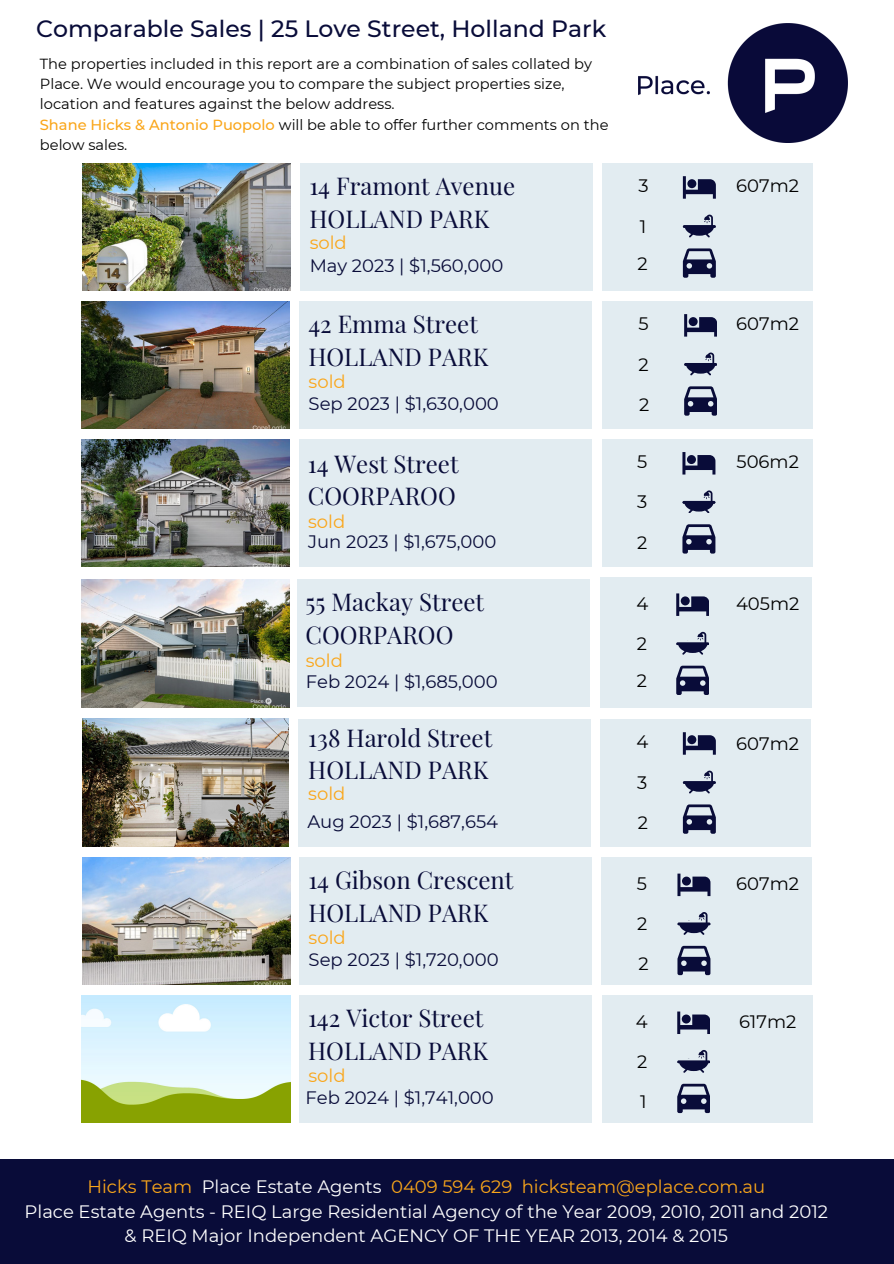
<style>
.page{position:relative;width:894px;height:1264px;background:#fff}
.page>*{position:absolute;margin:0;border:0;box-sizing:border-box;transform-origin:0 0}
.t1{font:24px/32.7px "Playfair Display";color:#090c39}
.t2{font:500 23.55px "Montserrat";color:#090c39}
.t3{font:18px/24.8px "Montserrat";color:#fff;text-align:center}
.t4{font:18px "Montserrat";color:#090c39}
.t5{font:18px "Montserrat";color:#000}
.t6{font:18px "Montserrat";color:#faa61a}
.t7{font:14.55px/20.1px "Montserrat";color:#000}
.s1{font-weight:500;color:#faa61a}
.s2{color:#faa61a}
</style>
<div class="page">
<img style="left:638px;top:23px;width:209px;height:120px">
<div style="left:0;top:1159px;width:893px;height:104px;background:#090c39"></div>
<img style="left:82px;top:163px;width:208px;height:127px">
<div style="left:300px;top:163px;width:293px;height:127px;background:#e2ecf1"></div>
<div style="left:602px;top:163px;width:210px;height:127px;background:#e2ecf1"></div>
<svg style="left:682px;top:176px;width:33px;height:23px"></svg>
<svg style="left:682px;top:248px;width:33px;height:30px"></svg>
<svg style="left:682px;top:215px;width:33px;height:22px"></svg>
<div style="left:673px;top:209px;width:29px;height:14px;background:#e2ecf1"></div>
<img style="left:81px;top:580px;width:208px;height:127px">
<div style="left:297px;top:580px;width:292px;height:127px;background:#e2ecf1"></div>
<img style="left:81px;top:439px;width:208px;height:127px">
<div style="left:299px;top:439px;width:292px;height:127px;background:#e2ecf1"></div>
<div style="left:601px;top:439px;width:210px;height:127px;background:#e2ecf1"></div>
<svg style="left:682px;top:452px;width:33px;height:22px"></svg>
<svg style="left:682px;top:524px;width:32px;height:29px"></svg>
<svg style="left:682px;top:490px;width:32px;height:23px"></svg>
<div style="left:673px;top:485px;width:29px;height:13px;background:#e2ecf1"></div>
<img style="left:81px;top:301px;width:208px;height:127px">
<div style="left:299px;top:301px;width:293px;height:127px;background:#e2ecf1"></div>
<div style="left:601px;top:301px;width:210px;height:127px;background:#e2ecf1"></div>
<svg style="left:684px;top:314px;width:32px;height:22px"></svg>
<svg style="left:684px;top:386px;width:32px;height:29px"></svg>
<svg style="left:684px;top:352px;width:32px;height:23px"></svg>
<div style="left:675px;top:347px;width:28px;height:13px;background:#e2ecf1"></div>
<div style="left:600px;top:577px;width:211px;height:130px;background:#e2ecf1"></div>
<svg style="left:676px;top:593px;width:32px;height:23px"></svg>
<svg style="left:676px;top:665px;width:32px;height:30px"></svg>
<svg style="left:676px;top:632px;width:32px;height:22px"></svg>
<div style="left:667px;top:626px;width:29px;height:14px;background:#e2ecf1"></div>
<img style="left:82px;top:718px;width:206px;height:128px">
<div style="left:298px;top:719px;width:292px;height:127px;background:#e2ecf1"></div>
<div style="left:600px;top:719px;width:210px;height:127px;background:#e2ecf1"></div>
<svg style="left:682px;top:732px;width:33px;height:22px"></svg>
<svg style="left:682px;top:804px;width:33px;height:29px"></svg>
<svg style="left:682px;top:770px;width:33px;height:23px"></svg>
<div style="left:673px;top:765px;width:29px;height:13px;background:#e2ecf1"></div>
<img style="left:82px;top:857px;width:208px;height:127px">
<div style="left:299px;top:857px;width:293px;height:127px;background:#e2ecf1"></div>
<div style="left:601px;top:857px;width:210px;height:127px;background:#e2ecf1"></div>
<svg style="left:677px;top:873px;width:33px;height:23px"></svg>
<svg style="left:677px;top:945px;width:33px;height:30px"></svg>
<svg style="left:677px;top:912px;width:33px;height:22px"></svg>
<div style="left:668px;top:906px;width:29px;height:14px;background:#e2ecf1"></div>
<img style="left:82px;top:995px;width:208px;height:127px">
<div style="left:299px;top:995px;width:292px;height:127px;background:#e2ecf1"></div>
<div style="left:601px;top:995px;width:210px;height:127px;background:#e2ecf1"></div>
<svg style="left:677px;top:1011px;width:32px;height:23px"></svg>
<svg style="left:677px;top:1083px;width:32px;height:29px"></svg>
<svg style="left:677px;top:1050px;width:32px;height:22px"></svg>
<div style="left:668px;top:1044px;width:29px;height:13px;background:#e2ecf1"></div>
<p class="t2" style="left:36px;top:14px;width:571px">Comparable Sales | 25 Love Street, Holland Park</p>
<p class="t7" style="left:40px;top:54px;width:553px">The properties included in this report are a combination of sales collated by<br>Place. We would encourage you to compare the subject properties size, location and features against the below address.</p>
<p class="t7" style="left:40px;top:114px;width:570px"><span class="s1">Shane Hicks &amp; Antonio Puopolo</span> will be able to offer further comments on the below sales.</p>
<p class="t1" style="left:309px;top:169px;width:207px">14 Framont Avenue</p>
<p class="t5" style="left:736px;top:175px;width:64px">607m2</p>
<p class="t1" style="left:309px;top:201px;width:181px">HOLLAND PARK</p>
<p class="t4" style="left:309px;top:254px;width:195px">May 2023 | $1,560,000</p>
<h3 class="t5" style="left:638px;top:175px;width:12px">3</h3>
<h3 class="t5" style="left:639px;top:215px;width:8px">1</h3>
<p class="t6" style="left:309px;top:231px;width:39px">sold</p>
<p class="t5" style="left:637px;top:252px;width:12px">2</p>
<p class="t1" style="left:308px;top:306px;width:171px">42 Emma Street</p>
<h3 class="t5" style="left:736px;top:313px;width:64px">607m2</h3>
<p class="t1" style="left:308px;top:339px;width:181px">HOLLAND PARK</p>
<p class="t4" style="left:308px;top:392px;width:192px">Sep 2023 | $1,630,000</p>
<h3 class="t5" style="left:638px;top:313px;width:12px">5</h3>
<h2 class="t5" style="left:638px;top:353px;width:12px">2</h2>
<h3 class="t5" style="left:639px;top:393px;width:12px">2</h3>
<p class="t6" style="left:308px;top:371px;width:39px">sold</p>
<p class="t1" style="left:308px;top:446px;width:152px">14 West Street</p>
<p class="t5" style="left:736px;top:451px;width:64px">506m2</p>
<p class="t1" style="left:308px;top:479px;width:149px">COORPAROO</p>
<p class="t4" style="left:308px;top:530px;width:189px">Jun 2023 | $1,675,000</p>
<h3 class="t5" style="left:637px;top:451px;width:12px">5</h3>
<p class="t5" style="left:637px;top:491px;width:12px">3</p>
<p class="t5" style="left:637px;top:531px;width:12px">2</p>
<p class="t6" style="left:308px;top:511px;width:39px">sold</p>
<p class="t1" style="left:305px;top:585px;width:180px">55 Mackay Street<br>COORPAROO</p>
<h3 class="t4" style="left:306px;top:670px;width:193px">Feb 2024 | $1,685,000</h3>
<h2 class="t6" style="left:306px;top:649px;width:39px">sold</h2>
<p class="t5" style="left:636px;top:592px;width:13px">4</p>
<p class="t5" style="left:636px;top:632px;width:12px">2</p>
<p class="t5" style="left:636px;top:669px;width:12px">2</p>
<h3 class="t5" style="left:735px;top:592px;width:65px">405m2</h3>
<p class="t1" style="left:308px;top:720px;width:185px">138 Harold Street</p>
<p class="t5" style="left:736px;top:732px;width:64px">607m2</p>
<p class="t1" style="left:308px;top:753px;width:181px">HOLLAND PARK</p>
<p class="t4" style="left:307px;top:810px;width:192px">Aug 2023 | $1,687,654</p>
<h2 class="t5" style="left:636px;top:731px;width:13px">4</h2>
<h3 class="t5" style="left:637px;top:771px;width:12px">3</h3>
<h3 class="t5" style="left:637px;top:811px;width:12px">2</h3>
<p class="t6" style="left:308px;top:782px;width:39px">sold</p>
<h3 class="t1" style="left:308px;top:862px;width:206px">14 Gibson Crescent</h3>
<h2 class="t5" style="left:736px;top:872px;width:64px">607m2</h2>
<h3 class="t1" style="left:308px;top:895px;width:181px">HOLLAND PARK</h3>
<h3 class="t4" style="left:308px;top:948px;width:191px">Sep 2023 | $1,720,000</h3>
<p class="t5" style="left:636px;top:872px;width:12px">5</p>
<p class="t5" style="left:637px;top:912px;width:12px">2</p>
<h3 class="t5" style="left:638px;top:952px;width:12px">2</h3>
<p class="t6" style="left:308px;top:927px;width:39px">sold</p>
<p class="t1" style="left:308px;top:1000px;width:177px">142 Victor Street</p>
<p class="t5" style="left:738px;top:1010px;width:59px">617m2</p>
<p class="t1" style="left:308px;top:1033px;width:181px">HOLLAND PARK</p>
<h3 class="t4" style="left:305px;top:1086px;width:190px">Feb 2024 | $1,741,000</h3>
<p class="t5" style="left:635px;top:1010px;width:13px">4</p>
<p class="t5" style="left:636px;top:1050px;width:12px">2</p>
<p class="t5" style="left:640px;top:1090px;width:8px">1</p>
<h2 class="t6" style="left:308px;top:1064px;width:39px">sold</h2>
<h2 class="t3" style="left:25px;top:1173px;width:804px"><span class="s2">Hicks Team</span> Place Estate Agents <span class="s2">0409 594 629 hicksteam@eplace.com.au<br></span>Place Estate Agents - REIQ Large Residential Agency of the Year 2009, 2010, 2011 and 2012</h2>
<h3 class="t3" style="left:125px;top:1223px;width:604px">&amp; REIQ Major Independent AGENCY OF THE YEAR 2013, 2014 &amp; 2015</h3>
</div>
